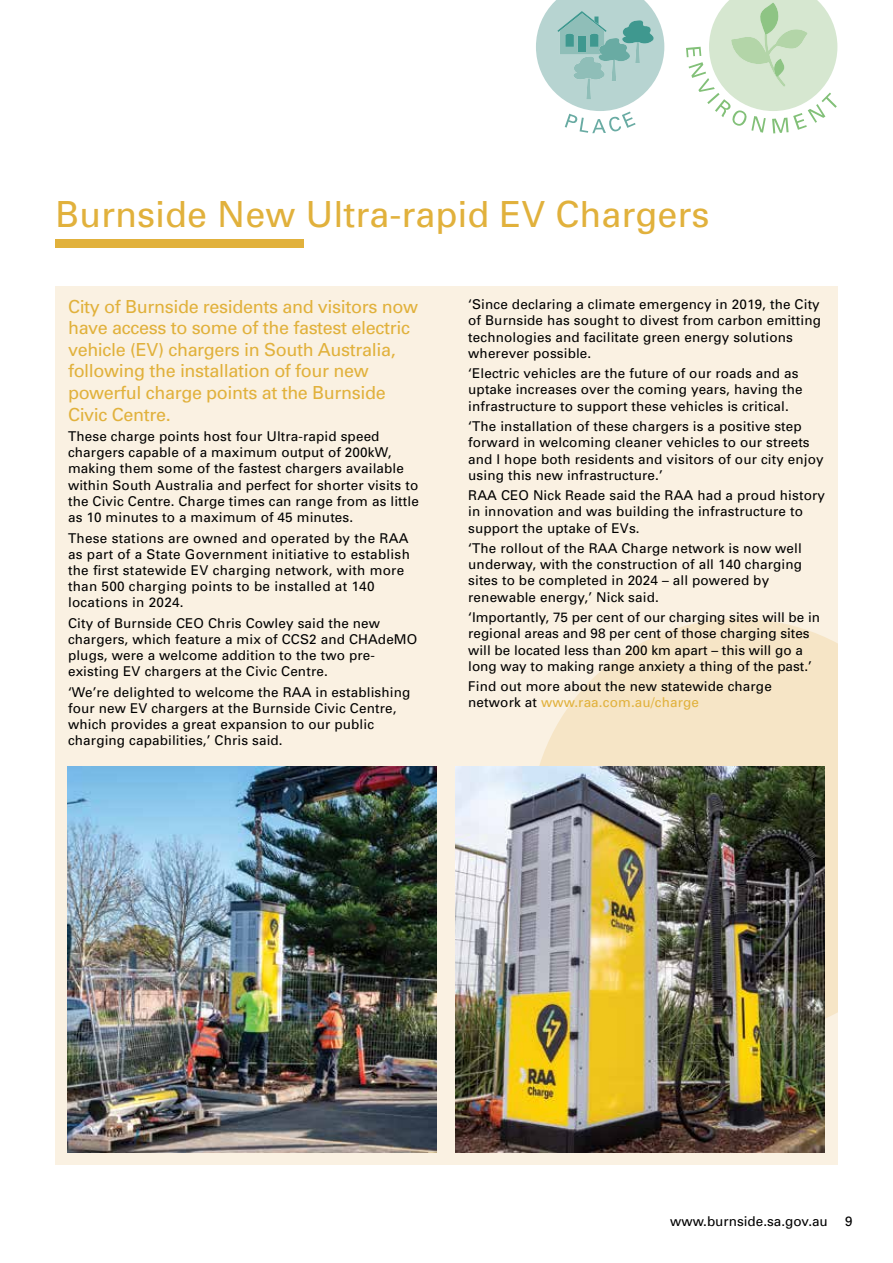
<style>
.page{position:relative;width:893px;height:1263px;background:#fff}
.page>*{position:absolute;margin:0;border:0;box-sizing:border-box;transform-origin:0 0}
.t1{font:36px "Univers";color:#e1b13c}
.t2{font:18px/21.6px "Univers";letter-spacing:-.02em;color:#e1b13c}
.t3{font:13.5px/16.2px "Univers";letter-spacing:.01em;color:#000}
.s1{color:#e1b13c}
</style>
<div class="page">
<div style="left:55px;top:286px;width:783px;height:879px;background:#faf1e2"></div>
<svg style="left:539px;top:619px;width:299px;height:400px;fill:#f6e5c6"></svg>
<img style="left:67px;top:766px;width:370px;height:386px">
<img style="left:455px;top:766px;width:370px;height:386px">
<svg style="left:536px;top:0;width:128px;height:133px"></svg>
<svg style="left:686px;top:0;width:151px;height:133px"></svg>
<div style="left:55px;top:239px;width:249px;height:8px;background:#e1b13c"></div>
<h1 class="t1" style="left:55px;top:193px;width:656px">Burnside New Ultra-rapid EV Chargers</h1>
<h2 class="t2" style="left:68px;top:296px;width:351px">City of Burnside residents and visitors now have access to some of the fastest electric vehicle (EV) chargers in South Australia, following the installation of four new powerful charge points at the Burnside Civic Centre.</h2>
<p class="t3" style="left:68px;top:428px;width:352px">These charge points host four Ultra-rapid speed chargers capable of a maximum output of 200kW, making them some of the fastest chargers available within South Australia and perfect for shorter visits to the Civic Centre. Charge times can range from as little as 10 minutes to a maximum of 45 minutes.</p>
<p class="t3" style="left:68px;top:530px;width:343px">These stations are owned and operated by the RAA as part of a State Government initiative to establish the first statewide EV charging network, with more than 500 charging points to be installed at 140 locations in 2024.</p>
<p class="t3" style="left:68px;top:615px;width:351px">City of Burnside CEO Chris Cowley said the new chargers, which feature a mix of CCS2 and CHAdeMO plugs, were a welcome addition to the two pre&shy;existing EV chargers at the Civic Centre.</p>
<p class="t3" style="left:68px;top:684px;width:344px">‘We’re delighted to welcome the RAA in establishing four new EV chargers at the Burnside Civic Centre, which provides a great expansion to our public charging capabilities,’ Chris said.</p>
<p class="t3" style="left:468px;top:296px;width:354px">‘Since declaring a climate emergency in 2019, the City of Burnside has sought to divest from carbon emitting technologies and facilitate green energy solutions wherever possible.</p>
<p class="t3" style="left:468px;top:365px;width:336px">‘Electric vehicles are the future of our roads and as uptake increases over the coming years, having the infrastructure to support these vehicles is critical.</p>
<p class="t3" style="left:468px;top:418px;width:357px">‘The installation of these chargers is a positive step forward in welcoming cleaner vehicles to our streets and I hope both residents and visitors of our city enjoy using this new infrastructure.’</p>
<p class="t3" style="left:468px;top:487px;width:358px">RAA CEO Nick Reade said the RAA had a proud history in innovation and was building the infrastructure to support the uptake of EVs.</p>
<p class="t3" style="left:468px;top:540px;width:335px">‘The rollout of the RAA Charge network is now well underway, with the construction of all 140 charging sites to be completed in 2024 – all powered by renewable energy,’ Nick said.</p>
<p class="t3" style="left:468px;top:609px;width:353px">‘Importantly, 75 per cent of our charging sites will be in regional areas and 98 per cent of those charging sites will be located less than 200 km apart – this will go a long way to making range anxiety a thing of the past.’</p>
<p class="t3" style="left:468px;top:678px;width:305px">Find out more about the new statewide charge network at <span class="s1">www.raa.com.au/charge</span></p>
<p class="t3" style="left:670px;top:1213px;width:159px">www.burnside.sa.gov.au</p>
<p class="t3" style="left:845px;top:1213px;width:9px">9</p>
</div>
